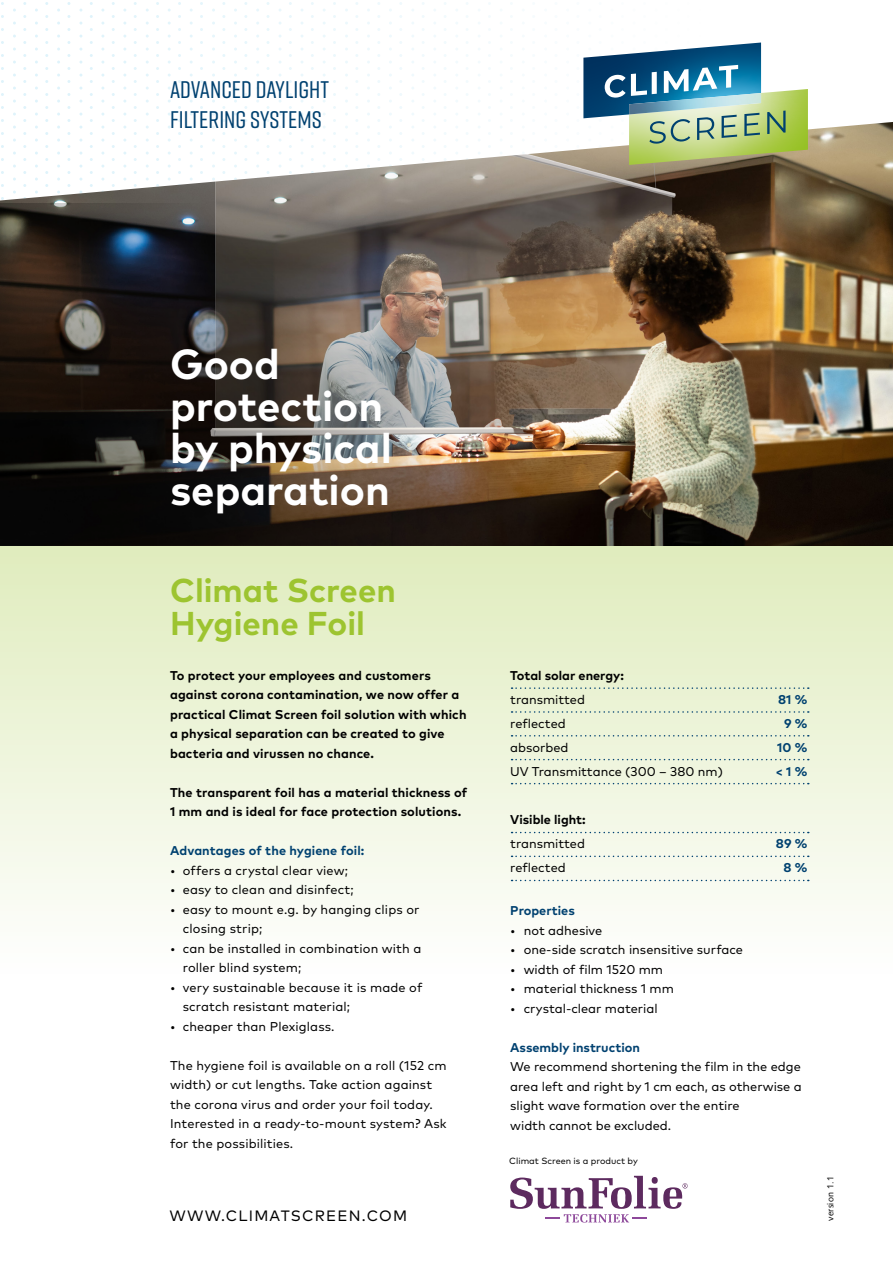
<style>
.page{position:relative;width:893px;height:1263px;background:#fff}
.page>*{position:absolute;margin:0;border:0;box-sizing:border-box;transform-origin:0 0}
.t1{font:700 42px/42px "Mark Pro";color:#fff}
.kop_zwart{font:700 33px/33px "Mark Pro";color:#9dc430}
.t2{font:500 24px/30px "Rift";color:#004170}
.streamer_Forest{font:15px "Mark Pro";letter-spacing:.08em;color:#000}
.t3{font:12.75px/19.5px "Mark Pro";letter-spacing:.01em;color:#000}
.t4{font:700 12.75px/19.5px "Mark Pro";letter-spacing:.01em;color:#000}
.t5{font:700 12.75px "Mark Pro";color:#004170}
.plat{font:9px "Mark Pro";color:#000}
.t6{font:9px "Syntax";letter-spacing:.03em;color:#000}
</style>
<div class="page">
<svg style="left:0;top:545px;width:893px;height:366px;background:#ebf2d7"></svg>
<svg style="left:6px;top:3px;width:887px;height:197px"></svg>
<svg style="left:576px;top:3px;width:232px;height:197px"></svg>
<img style="left:629px;top:93px;width:132px;height:21px">
<img style="left:0;top:203px;width:893px;height:342px">
<svg style="left:512px;top:687px;width:293px;height:2px"></svg>
<svg style="left:512px;top:711px;width:293px;height:2px"></svg>
<svg style="left:512px;top:735px;width:293px;height:1px"></svg>
<svg style="left:512px;top:759px;width:293px;height:1px"></svg>
<svg style="left:512px;top:783px;width:293px;height:1px"></svg>
<svg style="left:512px;top:832px;width:293px;height:1px"></svg>
<svg style="left:512px;top:855px;width:293px;height:2px"></svg>
<svg style="left:512px;top:880px;width:293px;height:1px"></svg>
<svg style="left:510px;top:1177px;width:50px;height:42px"></svg>
<svg style="left:561px;top:1176px;width:127px;height:46px"></svg>
<p class="t2" style="left:170px;top:73px;width:160px">ADVANCED DAYLIGHT<br>FILTERING SYSTEMS</p>
<p class="t1" style="left:170px;top:340px;width:223px">Good protection by physical separation</p>
<p class="kop_zwart" style="left:170px;top:571px;width:227px">Climat Screen<br>Hygiene Foil</p>
<p class="t4" style="left:170px;top:664px;width:298px">To protect your employees and customers against corona contamination, we now offer a practical Climat Screen foil solution with which</p>
<p class="t4" style="left:170px;top:723px;width:276px">a physical separation can be created to give bacteria and virussen no chance.</p>
<p class="t4" style="left:170px;top:781px;width:299px">The transparent foil has a material thickness of<br>1 mm and is ideal for face protection solutions.</p>
<p class="t5" style="left:170px;top:841px;width:196px">Advantages of the hygiene foil:</p>
<p class="t3" style="left:170px;top:859px;width:179px">• offers a crystal clear view;</p>
<p class="t3" style="left:170px;top:879px;width:185px">• easy to clean and disinfect;</p>
<p class="t3" style="left:170px;top:898px;width:251px">• easy to mount e.g. by hanging clips or</p>
<p class="t3" style="left:183px;top:918px;width:81px">closing strip;</p>
<p class="t3" style="left:170px;top:937px;width:253px">• can be installed in combination with a</p>
<p class="t3" style="left:183px;top:957px;width:120px">roller blind system;</p>
<p class="t3" style="left:170px;top:976px;width:254px">• very sustainable because it is made of</p>
<p class="t3" style="left:183px;top:996px;width:169px">scratch resistant material;</p>
<p class="t3" style="left:170px;top:1015px;width:166px">• cheaper than Plexiglass.</p>
<p class="t3" style="left:170px;top:1054px;width:278px">The hygiene foil is available on a roll (152 cm width) or cut lengths. Take action against the corona virus and order your foil today.<br>Interested in a ready-to-mount system? Ask for the possibilities.</p>
<p class="streamer_Forest" style="left:169px;top:1204px;width:239px">WWW.CLIMATSCREEN.COM</p>
<p class="t4" style="left:510px;top:664px;width:115px">Total solar energy:</p>
<p class="t3" style="left:510px;top:688px;width:76px">transmitted</p>
<p class="t5" style="left:778px;top:690px;width:31px">81 %</p>
<p class="t3" style="left:510px;top:712px;width:57px">reflected</p>
<p class="t5" style="left:784px;top:714px;width:25px">9 %</p>
<p class="t3" style="left:510px;top:736px;width:60px">absorbed</p>
<p class="t5" style="left:777px;top:738px;width:31px">10 %</p>
<p class="t3" style="left:510px;top:760px;width:214px">UV Transmittance (300 – 380 nm)</p>
<p class="t5" style="left:775px;top:762px;width:33px">&lt; 1 %</p>
<p class="t4" style="left:510px;top:808px;width:77px">Visible light:</p>
<p class="t3" style="left:510px;top:832px;width:76px">transmitted</p>
<p class="t5" style="left:776px;top:834px;width:33px">89 %</p>
<p class="t3" style="left:510px;top:856px;width:57px">reflected</p>
<p class="t5" style="left:783px;top:858px;width:25px">8 %</p>
<p class="t5" style="left:510px;top:901px;width:66px">Properties</p>
<p class="t3" style="left:510px;top:919px;width:94px">• not adhesive</p>
<p class="t3" style="left:510px;top:939px;width:234px">• one-side scratch insensitive surface</p>
<p class="t3" style="left:510px;top:958px;width:154px">• width of film 1520 mm</p>
<p class="t3" style="left:510px;top:978px;width:165px">• material thickness 1 mm</p>
<p class="t3" style="left:510px;top:997px;width:149px">• crystal-clear material</p>
<p class="t5" style="left:510px;top:1038px;width:131px">Assembly instruction</p>
<p class="t3" style="left:510px;top:1056px;width:293px;text-align:justify">We recommend shortening the film in the edge area left and right by 1 cm each, as otherwise a slight wave formation over the entire</p>
<p class="t3" style="left:510px;top:1114px;width:162px">width cannot be excluded.</p>
<p class="plat" style="left:509px;top:1154px;width:130px">Climat Screen is a product by</p>
<p class="t6" style="left:825px;top:1221px;width:47px;rotate:-90deg">version 1.1</p>
</div>
